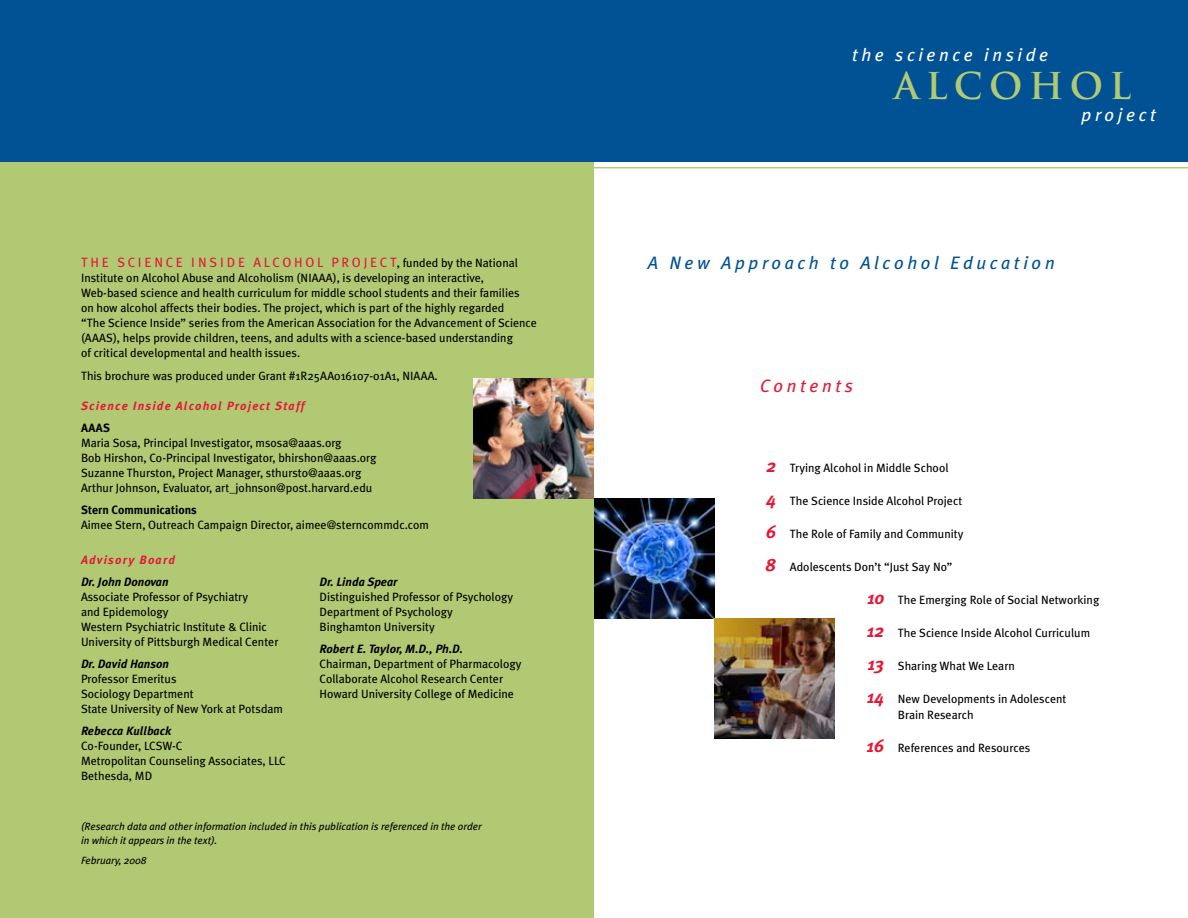
<style>
.page{position:relative;width:1188px;height:918px;background:#fff}
.page>*{position:absolute;margin:0;border:0;box-sizing:border-box;transform-origin:0 0}
.t1{font:700 36px "Trajan Pro";letter-spacing:.175em;color:#b2c974}
.t2{font:italic 18px "Meta Plus";letter-spacing:.2em;color:#005295}
.t3{font:italic 18px "Meta Plus";letter-spacing:.2em;color:#fff}
.t4{font:italic 18px "Meta Plus";letter-spacing:.2em;color:#e31937}
.t5{font:13.5px "Meta Plus";letter-spacing:.2em;color:#e31937}
.t6{font:12px/15px "Meta Plus";color:#000}
.t7{font:italic 700 12px "Meta Plus";color:#000}
.t8{font:italic 700 12px "Meta Plus";letter-spacing:.1em;color:#e31937}
.t9{font:700 12px "Meta Plus";color:#000}
.t10{font:12px "Meta Plus Bold Caps";color:#000}
.t11{font:italic 10.5px/13.5px "Meta Plus";color:#000}
.s1{font-size:12px;color:#000}
.s2{font-weight:700;font-style:italic;font-size:18px;color:#e31937}
</style>
<div class="page">
<div style="left:0;top:155px;width:594px;height:763px;background:#b2c974"></div>
<img style="left:594px;top:498px;width:120px;height:120px">
<img style="left:474px;top:378px;width:120px;height:120px">
<div style="left:0;top:0;width:1188px;height:162px;background:#005295"></div>
<hr style="left:594px;top:167px;width:594px;height:1px;background:#b2c974">
<img style="left:714px;top:618px;width:120px;height:120px">
<p class="t5" style="left:81px;top:255px;width:438px">The Science I ns ide Alcohol Project<span class="s1">, funded by the National</span></p>
<p class="t6" style="left:81px;top:270px;width:458px">I nstitute on Alcohol Abuse and Alcoholism (NIAAA), is developing an interactive, Web-based science and health curriculum for middle school students and their families<br>on how alcohol affects their bodies. The project, which is part of the highly regarded<br>“The Science I nside” series from the American Association for the Advancement of Science (AAAS), helps provide children, teens, and adults with a science-based understanding<br>of critical developmental and health issues.</p>
<p class="t6" style="left:81px;top:369px;width:358px">This brochure was produced under Grant #1R25AA016107-01A1, NIAAA.</p>
<p class="t8" style="left:81px;top:399px;width:225px">Science Inside Alcohol Project Staff</p>
<p class="t10" style="left:81px;top:421px;width:31px">AAAS</p>
<p class="t6" style="left:81px;top:435px;width:297px">Maria Sosa, Principal I nvestigator, msosa@aaas.org<br>Bob H irshon, Co-Principal I nvestigator, bhirshon@aaas.org Suzanne Thurston, Project Manager, sthursto@aaas.org Arthur Johnson, Evaluator, art_johnson@post.harvard.edu</p>
<p class="t9" style="left:81px;top:503px;width:117px">Stern Communications</p>
<p class="t6" style="left:81px;top:517px;width:350px">Aimee Stern, Outreach Campaign Director, aimee@sterncommdc.com</p>
<p class="t8" style="left:81px;top:553px;width:95px">Advisory Board</p>
<p class="t7" style="left:81px;top:575px;width:89px">Dr. John Donovan</p>
<p class="t6" style="left:81px;top:590px;width:199px">Associate Professor of Psychiatry<br>and Epidemology<br>Western Psychiatric I nstitute &amp; Clinic University of Pittsburgh Medical Center</p>
<p class="t7" style="left:81px;top:657px;width:89px">Dr. David Hanson</p>
<p class="t6" style="left:81px;top:671px;width:204px">Professor Emeritus<br>Sociology Department<br>State University of N ew York at Potsdam</p>
<p class="t7" style="left:81px;top:724px;width:92px">Rebecca Kullback</p>
<p class="t6" style="left:81px;top:738px;width:194px">Co-Founder, LCSW-C<br>Metropolitan Counseling Associates, LLC<br>Bethesda, MD</p>
<p class="t7" style="left:320px;top:575px;width:79px">Dr. Linda Spear</p>
<p class="t6" style="left:320px;top:590px;width:195px">Distinguished Professor of Psychology<br>Department of Psychology<br>Binghamton University</p>
<p class="t7" style="left:320px;top:642px;width:145px">Robert E. Taylor, M.D., Ph.D.</p>
<p class="t6" style="left:320px;top:656px;width:203px">Chairman, Department of Pharmacology<br>Collaborate Alcohol Research Center<br>H oward University College of Medicine</p>
<p class="t11" style="left:81px;top:820px;width:402px">(Research data and other information included in this publication is referenced in the order in which it appears in the text).</p>
<p class="t11" style="left:81px;top:853px;width:67px">February, 2008</p>
<h2 class="t3" style="left:852px;top:45px;width:198px">the science inside</h2>
<h1 class="t1" style="left:894px;top:63px;width:238px">ALCOHOL</h1>
<h2 class="t3" style="left:1082px;top:104px;width:76px">project</h2>
<h2 class="t2" style="left:648px;top:253px;width:408px">A New Approach to Alcohol Education</h2>
<h2 class="t4" style="left:760px;top:376px;width:95px">Contents</h2>
<p class="t6" style="left:767px;top:460px;width:183px"><span class="s2">2</span> Trying Alcohol in Middle School</p>
<p class="t6" style="left:767px;top:493px;width:197px"><span class="s2">4</span> The Science I nside Alcohol Project</p>
<p class="t6" style="left:766px;top:526px;width:199px"><span class="s2">6</span> The Role of Family and Community</p>
<p class="t6" style="left:766px;top:559px;width:188px"><span class="s2">8</span> Adolescents Don’t “Just Say N o”</p>
<p class="t6" style="left:867px;top:592px;width:233px"><span class="s2">10</span> The Emerging Role of Social N etworking</p>
<p class="t6" style="left:867px;top:625px;width:224px"><span class="s2">12</span> The Science I nside Alcohol Curriculum</p>
<p class="t6" style="left:868px;top:658px;width:148px"><span class="s2">13</span> Sharing What We Learn</p>
<p class="t6" style="left:898px;top:690px;width:170px;line-height:16.5px;text-indent:-31px"><span class="s2">14</span> N ew Developments in Adolescent<br>Brain Research</p>
<p class="t6" style="left:867px;top:740px;width:165px"><span class="s2">16</span> References and Resources</p>
</div>
